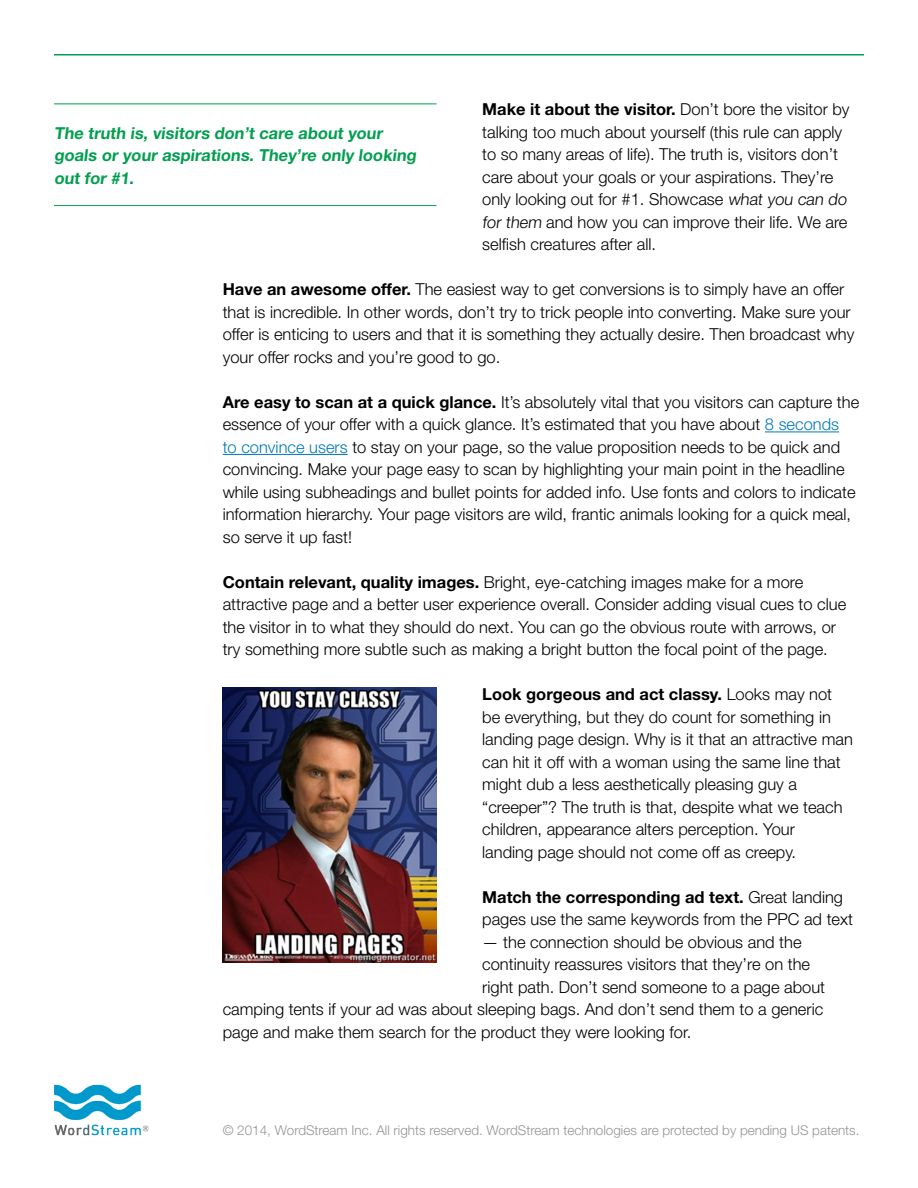
<style>
.page{position:relative;width:918px;height:1188px;background:#fff}
.page>*{position:absolute;margin:0;border:0;box-sizing:border-box;transform-origin:0 0}
.t1{font:300 16.5px/22.5px "Helvetica Neue LT Std";color:#000}
.t2{font:700 16.5px/22.5px "Helvetica Neue LT Std";color:#039f50}
.t3{font:300 13.5px "Helvetica Neue LT Std";color:#939598}
.s1{font-weight:700}
.s2{color:#007ab8}
</style>
<div class="page">
<hr style="left:765px;top:432px;width:74px;height:1px;background:#007ab8">
<hr style="left:223px;top:454px;width:125px;height:1px;background:#007ab8">
<img style="left:223px;top:687px;width:213px;height:275px">
<hr style="left:54px;top:104px;width:382px;height:1px;background:#039f50">
<hr style="left:54px;top:205px;width:382px;height:1px;background:#039f50">
<hr style="left:54px;top:54px;width:810px;height:2px;background:#039f50">
<img style="left:54px;top:1084px;width:95px;height:52px">
<p class="t1" style="left:482px;top:98px;width:369px"><span class="s1">Make it about the visitor.</span> Don’t bore the visitor by talking too much about yourself (this rule can apply to so many areas of life). The truth is, visitors don’t care about your goals or your aspirations. They’re only looking out for #1. Showcase what you can do for them and how you can improve their life. We are selfish creatures after all.</p>
<p class="t1" style="left:223px;top:278px;width:633px"><span class="s1">Have an awesome offer.</span> The easiest way to get conversions is to simply have an offer that is incredible. In other words, don’t try to trick people into converting. Make sure your offer is enticing to users and that it is something they actually desire. Then broadcast why your offer rocks and you’re good to go.</p>
<p class="t1" style="left:223px;top:390px;width:638px"><span class="s1">Are easy to scan at a quick glance.</span> It’s absolutely vital that you visitors can capture the essence of your offer with a quick glance. It’s estimated that you have about <span class="s2">8 seconds<br>to convince users</span> to stay on your page, so the value proposition needs to be quick and convincing. Make your page easy to scan by highlighting your main point in the headline while using subheadings and bullet points for added info. Use fonts and colors to indicate information hierarchy. Your page visitors are wild, frantic animals looking for a quick meal, so serve it up fast!</p>
<p class="t1" style="left:223px;top:570px;width:625px"><span class="s1">Contain relevant, quality images.</span> Bright, eye-catching images make for a more attractive page and a better user experience overall. Consider adding visual cues to clue the visitor in to what they should do next. You can go the obvious route with arrows, or try something more subtle such as making a bright button the focal point of the page.</p>
<p class="t1" style="left:482px;top:683px;width:372px"><span class="s1">Look gorgeous and act classy.</span> Looks may not be everything, but they do count for something in landing page design. Why is it that an attractive man can hit it off with a woman using the same line that might dub a less aesthetically pleasing guy a “creeper”? The truth is that, despite what we teach children, appearance alters perception. Your<br>landing page should not come off as creepy.</p>
<p class="t1" style="left:482px;top:885px;width:372px"><span class="s1">Match the corresponding ad text.</span> Great landing pages use the same keywords from the PPC ad text</p>
<p class="t1" style="left:482px;top:930px;width:321px">— the connection should be obvious and the</p>
<p class="t1" style="left:482px;top:953px;width:329px">continuity reassures visitors that they’re on the</p>
<p class="t1" style="left:482px;top:975px;width:344px">right path. Don’t send someone to a page about</p>
<p class="t1" style="left:223px;top:998px;width:602px">camping tents if your ad was about sleeping bags. And don’t send them to a generic</p>
<p class="t1" style="left:223px;top:1020px;width:470px">page and make them search for the product they were looking for.</p>
<p class="t2" style="left:54px;top:121px;width:366px">The truth is, visitors don’t care about your goals or your aspirations. They’re only looking out for #1.</p>
<p class="t3" style="left:223px;top:1122px;width:638px">© 2014, WordStream Inc. All rights reserved. WordStream technologies are protected by pending US patents.</p>
</div>
